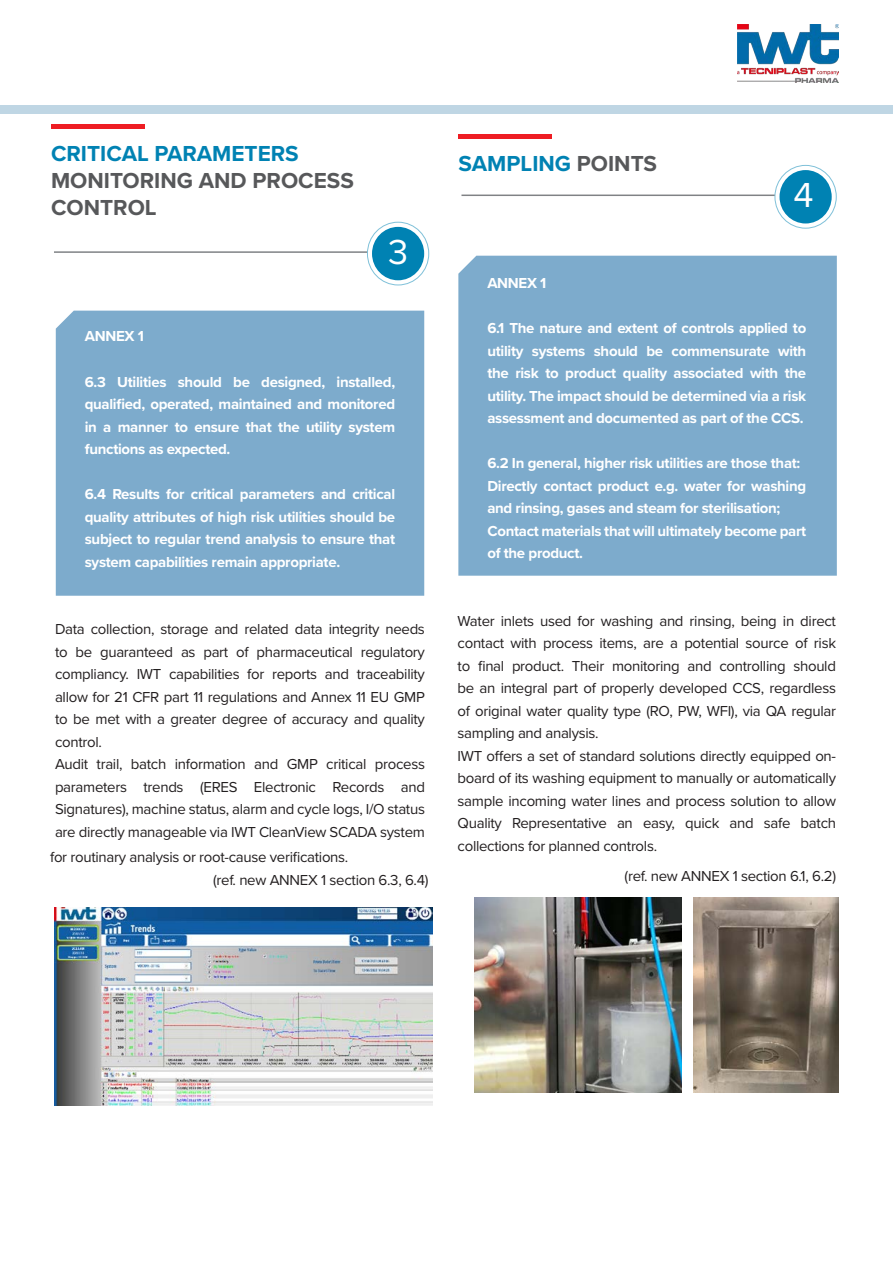
<style>
.page{position:relative;width:893px;height:1263px;background:#fff}
.page>*{position:absolute;margin:0;border:0;box-sizing:border-box;transform-origin:0 0}
.t1{font:36px "Proxima Nova";color:#fff}
.t2{font:700 22.5px/27px "Proxima Nova";color:#57585a}
.t3{font:700 22.5px "Proxima Nova";color:#0082b3}
.t4{font:15px/22.5px "Proxima Nova";letter-spacing:-.02em;color:#231f20;text-align:justify}
.t5{font:700 15px/22.5px "Proxima Nova";letter-spacing:-.02em;color:#fff;text-align:justify}
.s1{color:#0082b3}
.s2{color:#57585a}
</style>
<div class="page">
<div style="left:458px;top:256px;width:379px;height:320px;background:#7dabcc"></div>
<div style="left:56px;top:311px;width:368px;height:285px;background:#7dabcc"></div>
<div style="left:0;top:105px;width:893px;height:9px;background:#bfd6e4"></div>
<hr style="left:51px;top:125px;width:93px;height:4px;background:#ee1d23">
<hr style="left:54px;top:251px;width:336px;height:2px;background:#808285">
<svg style="left:367px;top:222px;width:62px;height:63px"></svg>
<div style="left:367px;top:222px;width:62px;height:63px;border:1px solid #80c1d9;border-radius:50%"></div>
<div style="left:372px;top:227px;width:52px;height:53px;background:#0082b3;border-radius:50%"></div>
<hr style="left:459px;top:135px;width:93px;height:4px;background:#ee1d23">
<hr style="left:461px;top:195px;width:336px;height:1px;background:#808285">
<svg style="left:775px;top:165px;width:61px;height:63px"></svg>
<div style="left:774px;top:165px;width:63px;height:64px;border:1px solid #80c1d9;border-radius:50%"></div>
<div style="left:779px;top:170px;width:53px;height:53px;background:#0082b3;border-radius:50%"></div>
<img style="left:737px;top:25px;width:102px;height:57px">
<img style="left:54px;top:908px;width:378px;height:198px">
<img style="left:474px;top:898px;width:207px;height:194px">
<img style="left:693px;top:898px;width:145px;height:194px">
<p class="t2" style="left:51px;top:140px;width:304px"><span class="s1">CRITICAL PARAMETERS<br></span>MONITORING AND PROCESS<br>CONTROL</p>
<p class="t3" style="left:459px;top:147px;width:200px">SAMPLING <span class="s2">POINTS</span></p>
<p class="t1" style="left:388px;top:225px;width:22px">3</p>
<p class="t1" style="left:793px;top:168px;width:22px">4</p>
<p class="t5" style="left:85px;top:325px;width:61px">ANNEX 1</p>
<p class="t5" style="left:85px;top:370px;width:312px">6.3 Utilities should be designed, installed, qualified, operated, maintained and monitored in a manner to ensure that the utility system functions as expected.</p>
<p class="t5" style="left:85px;top:482px;width:312px">6.4 Results for critical parameters and critical quality attributes of high risk utilities should be subject to regular trend analysis to ensure that system capabilities remain appropriate.</p>
<p class="t4" style="left:55px;top:617px;width:371px">Data collection, storage and related data integrity needs to be guaranteed as part of pharmaceutical regulatory compliancy. IWT capabilities for reports and traceability allow for 21 CFR part 11 regulations and Annex 11 EU GMP to be met with a greater degree of accuracy and quality control.</p>
<p class="t4" style="left:55px;top:752px;width:371px">Audit trail, batch information and GMP critical process parameters trends (ERES Electronic Records and Signatures), machine status, alarm and cycle logs, I/O status are directly manageable via IWT CleanView SCADA system</p>
<p class="t4" style="left:50px;top:845px;width:300px">for routinary analysis or root-cause verifications.</p>
<p class="t4" style="left:213px;top:868px;width:217px">(ref. new ANNEX 1 section 6.3, 6.4)</p>
<p class="t5" style="left:487px;top:271px;width:61px">ANNEX 1</p>
<p class="t5" style="left:487px;top:316px;width:320px">6.1 The nature and extent of controls applied to utility systems should be commensurate with the risk to product quality associated with the utility. The impact should be determined via a risk assessment and documented as part of the CCS.</p>
<p class="t5" style="left:487px;top:451px;width:315px">6.2 In general, higher risk utilities are those that:</p>
<p class="t5" style="left:487px;top:474px;width:320px">Directly contact product e.g. water for washing and rinsing, gases and steam for sterilisation;</p>
<p class="t5" style="left:487px;top:519px;width:320px">Contact materials that will ultimately become part of the product.</p>
<p class="t4" style="left:458px;top:609px;width:380px">Water inlets used for washing and rinsing, being in direct contact with process items, are a potential source of risk to final product. Their monitoring and controlling should be an integral part of properly developed CCS, regardless of original water quality type (RO, PW, WFI), via QA regular sampling and analysis.</p>
<p class="t4" style="left:458px;top:744px;width:380px">IWT offers a set of standard solutions directly equipped on&shy;board of its washing equipment to manually or automatically sample incoming water lines and process solution to allow Quality Representative an easy, quick and safe batch collections for planned controls.</p>
<p class="t4" style="left:625px;top:864px;width:213px">(ref. new ANNEX 1 section 6.1, 6.2)</p>
</div>
